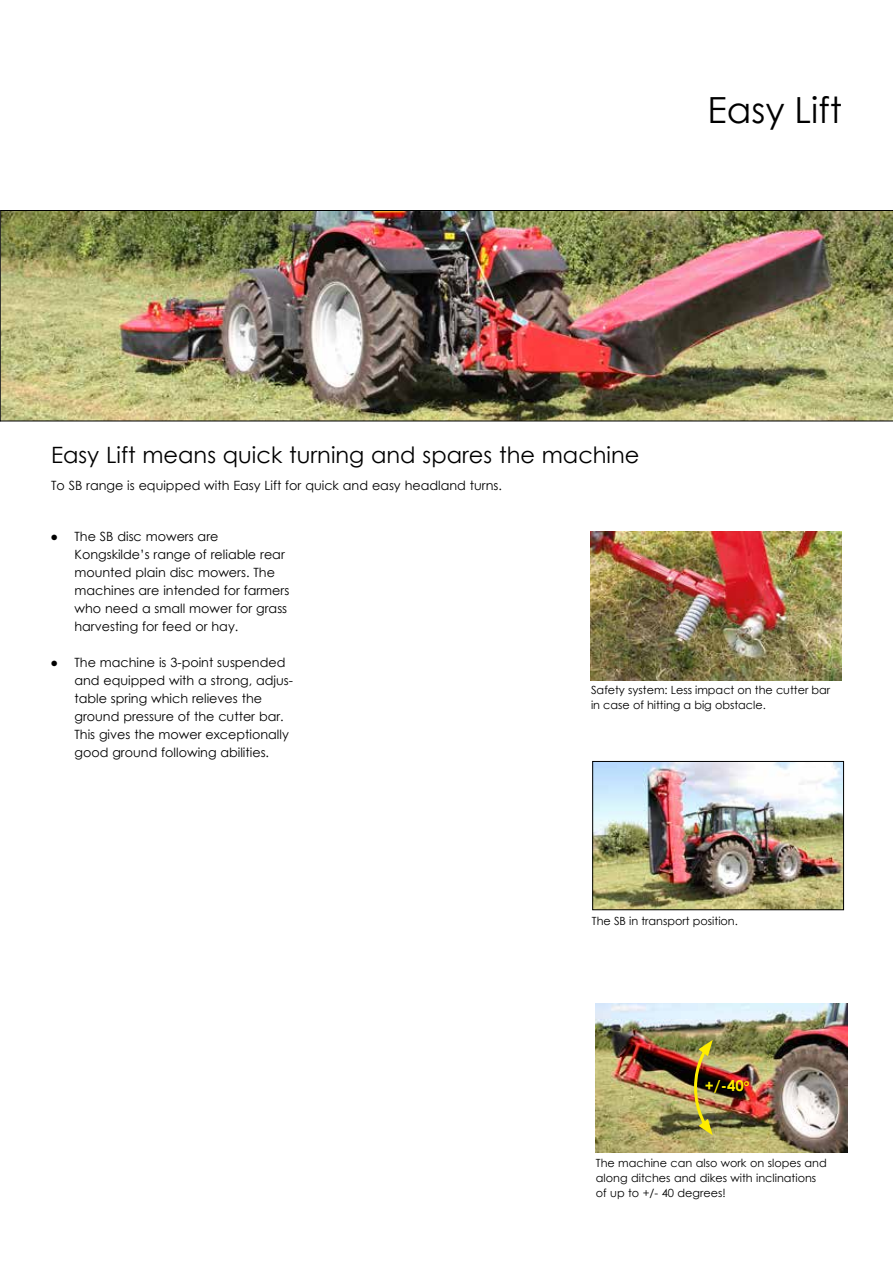
<style>
.page{position:relative;width:893px;height:1263px;background:#fff}
.page>*{position:absolute;margin:0;border:0;box-sizing:border-box;transform-origin:0 0}
.t1{font:36px "Century Gothic";color:#000}
.t2{font:22.5px "Century Gothic";color:#000}
.t3{font:700 15px "Century Gothic";color:#ffed00}
.t4{font:12.75px/18px "Century Gothic";color:#000}
.t5{font:11.25px/15px "Century Gothic";color:#000}
</style>
<div class="page">
<img style="left:1px;top:210px;width:892px;height:211px">
<img style="left:594px;top:763px;width:248px;height:145px">
<div style="left:592px;top:761px;width:252px;height:149px;border:1px solid #000"></div>
<img style="left:591px;top:531px;width:251px;height:149px">
<img style="left:596px;top:1003px;width:251px;height:149px">
<img style="left:692px;top:1040px;width:21px;height:95px">
<svg style="left:0;top:210px;width:1px;height:211px"></svg>
<h1 class="t1" style="left:707px;top:85px;width:136px">Easy Lift</h1>
<h2 class="t2" style="left:51px;top:439px;width:590px">Easy Lift means quick turning and spares the machine</h2>
<p class="t4" style="left:51px;top:477px;width:452px">To SB range is equipped with Easy Lift for quick and easy headland turns.</p>
<p class="t4" style="left:74px;top:527px;width:216px;text-indent:-24px">● The SB disc mowers are<br>Kongskilde’s range of reliable rear mounted plain disc mowers. The machines are intended for farmers who need a small mower for grass harvesting for feed or hay.</p>
<p class="t4" style="left:74px;top:653px;width:220px;text-indent:-24px">● The machine is 3-point suspended and equipped with a strong, adjus&shy;table spring which relieves the ground pressure of the cutter bar.<br>This gives the mower exceptionally good ground following abilities.</p>
<p class="t5" style="left:591px;top:683px;width:241px">Safety system: Less impact on the cutter bar in case of hitting a big obstacle.</p>
<p class="t5" style="left:592px;top:913px;width:148px">The SB in transport position.</p>
<p class="t3" style="left:705px;top:1074px;width:46px">+/-40<sup>o</sup></p>
<p class="t5" style="left:596px;top:1155px;width:232px">The machine can also work on slopes and along ditches and dikes with inclinations of up to +/- 40 degrees!</p>
</div>
